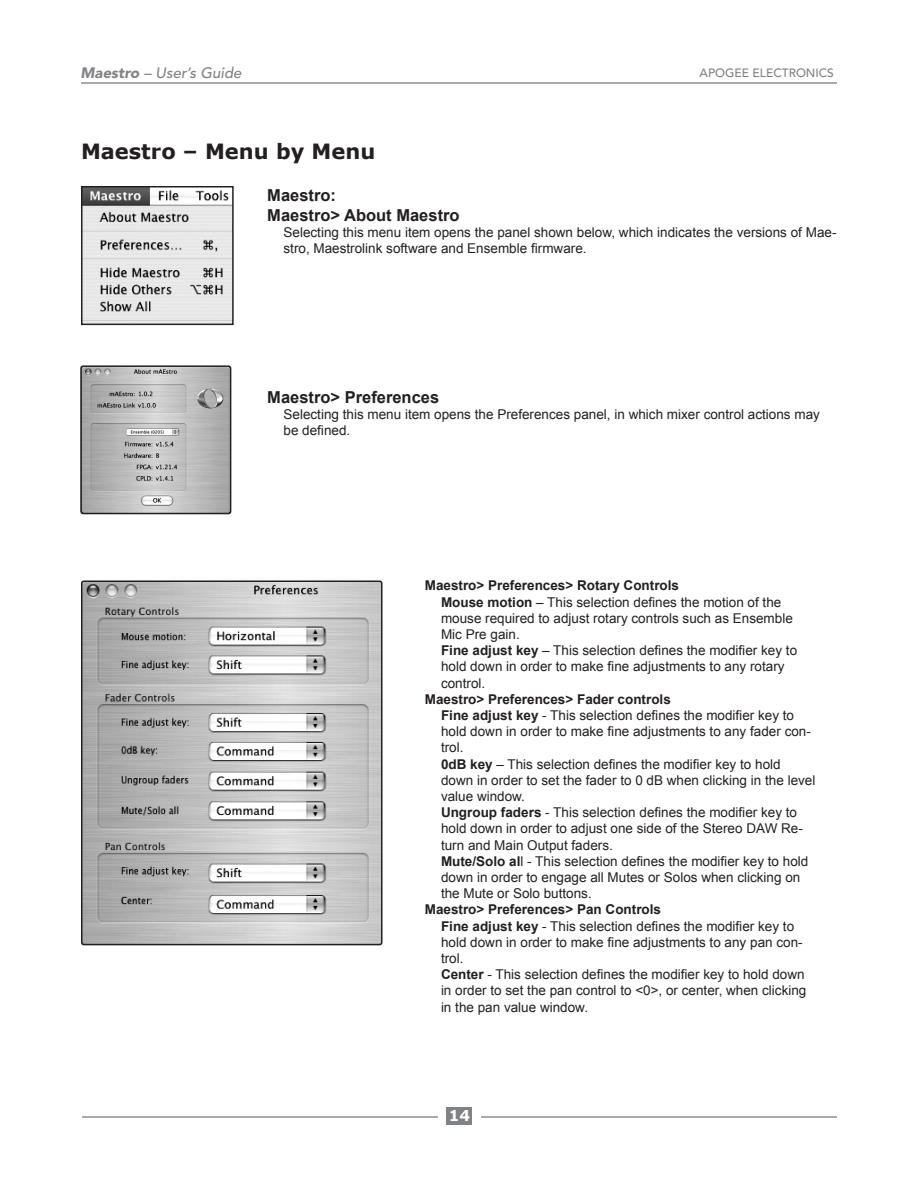
<style>
.page{position:relative;width:918px;height:1188px;background:#fff}
.page>*{position:absolute;margin:0;border:0;box-sizing:border-box;transform-origin:0 0}
.t1{font:700 21px "Verdana";color:#231f20}
.t2{font:700 16.5px/19.8px "Arial";color:#231f20}
.t3{font:italic 500 15px "Avenir";color:#808285}
.t4{font:700 15px "Verdana";color:#fff}
.t5{font:13.5px/16.2px "Arial";color:#231f20}
.t6{font:500 12px "Avenir";color:#808285}
.s1{font-weight:900}
.s2{font-weight:700}
</style>
<div class="page">
<div style="left:447px;top:1107px;width:25px;height:18px;background:#808285"></div>
<hr style="left:81px;top:82px;width:756px;height:1px;background:#a8a9ad">
<hr style="left:482px;top:1116px;width:355px;height:1px;background:#a8a9ad">
<hr style="left:82px;top:1116px;width:356px;height:1px;background:#a8a9ad">
<img style="left:84px;top:189px;width:147px;height:133px">
<div style="left:81px;top:186px;width:153px;height:139px;border:2px solid #231f20"></div>
<svg style="left:81px;top:580px;width:302px;height:365px;background:#bdbdbd"></svg>
<svg style="left:80px;top:365px;width:152px;height:149px;background:#b1b1b1"></svg>
<p class="t3" style="left:80px;top:64px;width:163px"><span class="s1">Maestro</span> – User’s Guide</p>
<p class="t6" style="left:700px;top:66px;width:136px">APOGEE ELECTRONICS</p>
<h1 class="t1" style="left:81px;top:138px;width:296px">Maestro – Menu by Menu</h1>
<p class="t2" style="left:267px;top:185px;width:194px">Maestro:<br>Maestro&gt; About Maestro</p>
<p class="t5" style="left:283px;top:224px;width:555px">Selecting this menu item opens the panel shown below, which indicates the versions of Mae&shy;stro, Maestrolink software and Ensemble firmware.</p>
<p class="t2" style="left:267px;top:387px;width:173px">Maestro&gt; Preferences</p>
<p class="t5" style="left:284px;top:406px;width:538px">Selecting this menu item opens the Preferences panel, in which mixer control actions may be defined.</p>
<p class="t5" style="left:441px;top:577px;width:358px;text-indent:-16px"><span class="s2">Maestro&gt; Preferences&gt; Rotary Controls<br>Mouse motion</span> – This selection defines the motion of the mouse required to adjust rotary controls such as Ensemble Mic Pre gain.<br><span class="s2">Fine adjust key</span> – This selection defines the modifier key to hold down in order to make fine adjustments to any rotary control.</p>
<p class="t5" style="left:441px;top:691px;width:376px;text-indent:-16px"><span class="s2">Maestro&gt; Preferences&gt; Fader controls<br>Fine adjust key</span> - This selection defines the modifier key to hold down in order to make fine adjustments to any fader con&shy;trol.<br><span class="s2">0dB key</span> – This selection defines the modifier key to hold down in order to set the fader to 0 dB when clicking in the level value window.<br><span class="s2">Ungroup faders</span> - This selection defines the modifier key to hold down in order to adjust one side of the Stereo DAW Re&shy;turn and Main Output faders.<br><span class="s2">Mute/Solo al</span>l - This selection defines the modifier key to hold down in order to engage all Mutes or Solos when clicking on the Mute or Solo buttons.</p>
<p class="t5" style="left:441px;top:901px;width:367px;text-indent:-16px"><span class="s2">Maestro&gt; Preferences&gt; Pan Controls<br>Fine adjust key</span> - This selection defines the modifier key to hold down in order to make fine adjustments to any pan con&shy;trol.<br><span class="s2">Center</span> - This selection defines the modifier key to hold down in order to set the pan control to &lt;0&gt;, or center, when clicking in the pan value window.</p>
<p class="t4" style="left:449px;top:1106px;width:23px">14</p>
</div>
